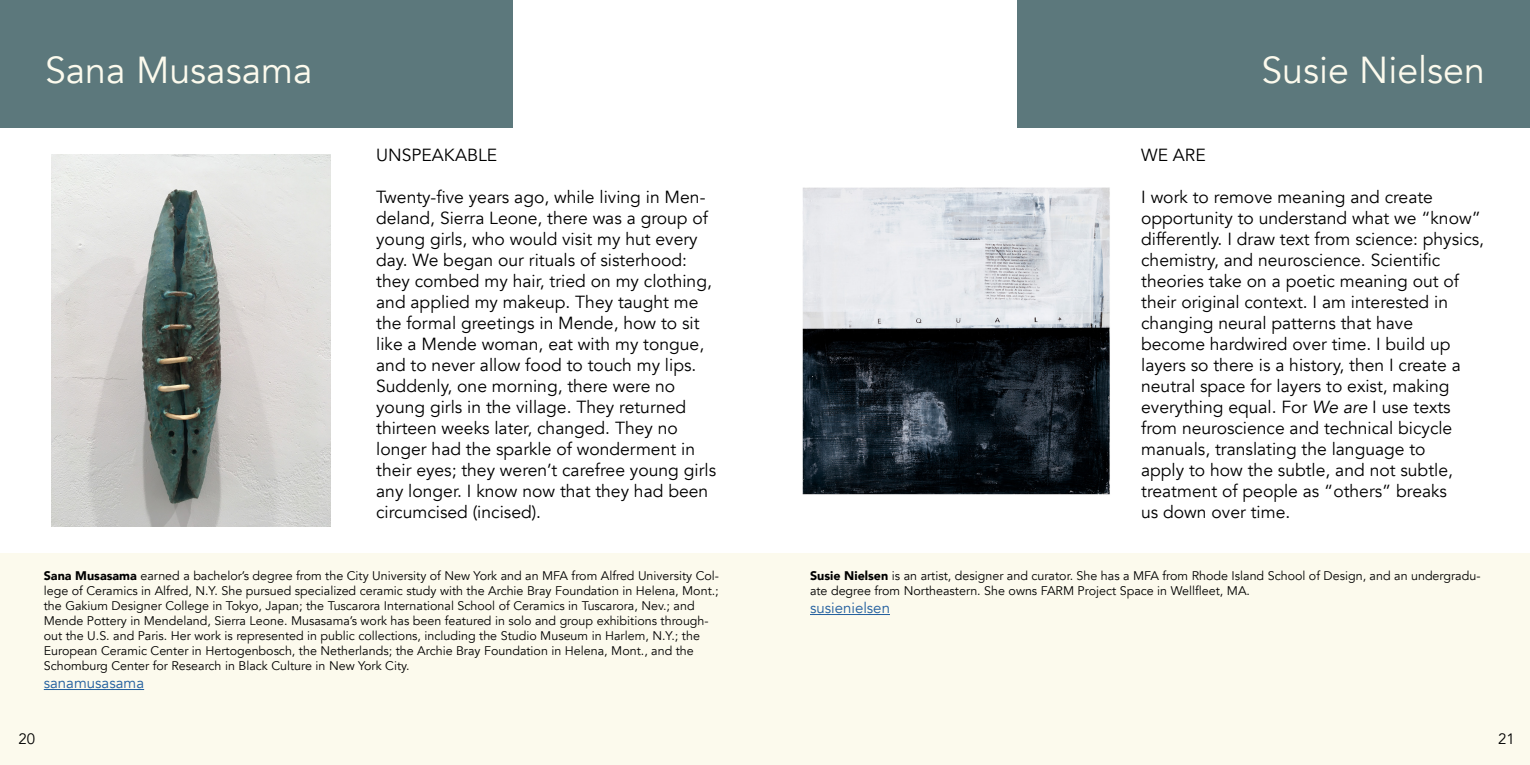
<style>
.page{position:relative;width:1530px;height:765px;background:#fff}
.page>*{position:absolute;margin:0;border:0;box-sizing:border-box;transform-origin:0 0}
.t1{font:37.5px "Avenir";color:#fcfaed}
.t2{font:17.5px/21px "Avenir";color:#000}
.t3{font:15px "Avenir";color:#215e9e}
.t4{font:15px "Avenir";color:#000}
.t5{font:12.5px/15px "Avenir";color:#000}
.s1{font-weight:900}
.s2{font-style:italic}
</style>
<div class="page">
<div style="left:0;top:0;width:513px;height:128px;background:#5c787c"></div>
<div style="left:1017px;top:0;width:513px;height:128px;background:#5c787c"></div>
<div style="left:0;top:553px;width:1530px;height:212px;background:#fcfaed"></div>
<hr style="left:44px;top:689px;width:100px;height:1px;background:#215e9e">
<img style="left:52px;top:155px;width:279px;height:372px">
<hr style="left:810px;top:614px;width:80px;height:1px;background:#215e9e">
<img style="left:802px;top:187px;width:308px;height:308px">
<h1 class="t1" style="left:45px;top:47px;width:269px">Sana Musasama</h1>
<h1 class="t1" style="left:1261px;top:47px;width:225px">Susie Nielsen</h1>
<p class="t2" style="left:376px;top:145px;width:122px">UNSPEAKABLE</p>
<p class="t2" style="left:376px;top:187px;width:341px">Twenty-five years ago, while living in Men&shy;deland, Sierra Leone, there was a group of young girls, who would visit my hut every day. We began our rituals of sisterhood: they combed my hair, tried on my clothing, and applied my makeup. They taught me the formal greetings in Mende, how to sit like a Mende woman, eat with my tongue, and to never allow food to touch my lips.<br>Suddenly, one morning, there were no young girls in the village. They returned thirteen weeks later, changed. They no longer had the sparkle of wonderment in their eyes; they weren’t carefree young girls any longer. I know now that they had been circumcised (incised).</p>
<p class="t5" style="left:44px;top:569px;width:677px"><span class="s1">Sana Musasama</span> earned a bachelor’s degree from the City University of New York and an MFA from Alfred University Col&shy;lege of Ceramics in Alfred, N.Y. She pursued specialized ceramic study with the Archie Bray Foundation in Helena, Mont.; the Gakium Designer College in Tokyo, Japan; the Tuscarora International School of Ceramics in Tuscarora, Nev.; and Mende Pottery in Mendeland, Sierra Leone. Musasama’s work has been featured in solo and group exhibitions through&shy;out the U.S. and Paris. Her work is represented in public collections, including the Studio Museum in Harlem, N.Y.; the European Ceramic Center in Hertogenbosch, the Netherlands; the Archie Bray Foundation in Helena, Mont., and the Schomburg Center for Research in Black Culture in New York City.</p>
<p class="t3" style="left:44px;top:674px;width:102px">sanamusasama</p>
<p class="t2" style="left:1141px;top:145px;width:66px">WE ARE</p>
<p class="t2" style="left:1141px;top:187px;width:344px">I work to remove meaning and create opportunity to understand what we “know” differently. I draw text from science: physics, chemistry, and neuroscience. Scientific theories take on a poetic meaning out of their original context. I am interested in changing neural patterns that have<br>become hardwired over time. I build up layers so there is a history, then I create a neutral space for layers to exist, making everything equal. For <span class="s2">We are</span> I use texts from neuroscience and technical bicycle manuals, translating the language to<br>apply to how the subtle, and not subtle, treatment of people as “others” breaks<br>us down over time.</p>
<p class="t5" style="left:810px;top:569px;width:672px"><span class="s1">Susie Nielsen</span> is an artist, designer and curator. She has a MFA from Rhode Island School of Design, and an undergradu&shy;ate degree from Northeastern. She owns FARM Project Space in Wellfleet, MA.</p>
<p class="t3" style="left:810px;top:599px;width:82px">susienielsen</p>
<p class="t4" style="left:19px;top:730px;width:18px">20</p>
<p class="t4" style="left:1498px;top:730px;width:18px">21</p>
</div>
